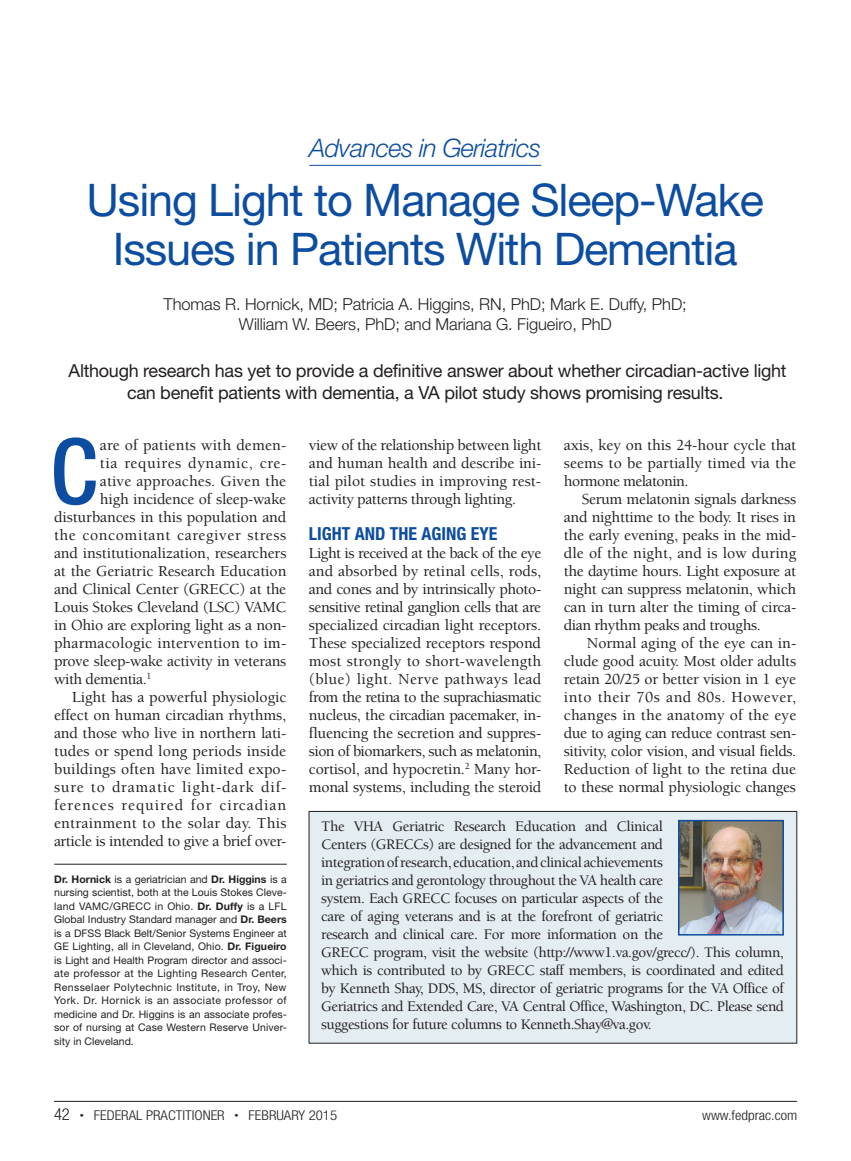
<style>
.page{position:relative;width:851px;height:1161px;background:#fff}
.page>*{position:absolute;margin:0;border:0;box-sizing:border-box;transform-origin:0 0}
.Drop_cap_Para{font:500 condensed 91.35px "Helvetica Neue LT Std";color:#0d4da1}
.t1{font:45px/49.5px "Helvetica Neue LT Std";letter-spacing:-.025em;color:#0d4da1;text-align:center}
.Eyebrow1{font:italic 300 25.5px "Helvetica Neue LT Std";letter-spacing:-.025em;color:#0d4da1}
.dek{font:18px/22.5px "Helvetica Neue LT Std";letter-spacing:-.015em;color:#231f20;text-align:center}
.t2{font:700 condensed 18px "Helvetica Neue LT Std";color:#0d4da1}
.by{font:300 16.5px/19.5px "Helvetica Neue LT Std";letter-spacing:-.005em;color:#231f20;text-align:center}
.t1-2{font:500 15.75px/18px "Berkeley Std";letter-spacing:-.015em;color:#231f20;text-align:justify}
.t2-2{font:500 15.75px/18px "Berkeley Std";letter-spacing:-.02em;color:#231f20;text-align:justify}
.Drop_cap_Para-2{font:500 15.75px "Berkeley Std";letter-spacing:-.005em;color:#231f20}
.Drop_cap_Para-3{font:500 15.75px "Berkeley Std";letter-spacing:.04em;color:#231f20}
.Drop_cap_Para-4{font:500 15.75px "Berkeley Std";letter-spacing:-.025em;color:#231f20}
.Box_text{font:500 15px/18px "Berkeley Std";letter-spacing:-.03em;color:#231f20}
.t3{font:300 condensed 13.5px "Helvetica Neue LT Std";color:#231f20;scale:1.1 1}
.bio{font:10.5px/13.5px "Helvetica Neue LT Std";letter-spacing:.015em;color:#231f20;text-align:justify}
.s1{font-weight:700}
.s2{font-size:16.5px}
.s3{font-size:7.5px}
</style>
<div class="page">
<hr style="left:54px;top:1101px;width:742px;height:1px;background:#231f20">
<hr style="left:309px;top:165px;width:232px;height:1px;background:#0d4da1">
<hr style="left:54px;top:864px;width:233px;height:1px;background:#231f20">
<div style="left:309px;top:811px;width:487px;height:232px;background:#e4edf2"></div>
<div style="left:308px;top:811px;width:489px;height:233px;border:1px solid #231f20"></div>
<img style="left:681px;top:823px;width:99px;height:110px">
<div style="left:678px;top:820px;width:105px;height:116px;border:2px solid #0d4da1"></div>
<p class="Eyebrow1" style="left:309px;top:133px;width:233px">Advances in Geriatrics</p>
<h1 class="t1" style="left:87px;top:175px;width:678px">Using Light to Manage Sleep-Wake<br>Issues in Patients With Dementia</h1>
<p class="by" style="left:164px;top:294px;width:524px">Thomas R. Hornick, MD; Patricia A. Higgins, RN, PhD; Mark E. Duffy, PhD;<br>William W. Beers, PhD; and Mariana G. Figueiro, PhD</p>
<p class="dek" style="left:69px;top:359px;width:719px">Although research has yet to provide a definitive answer about whether circadian-active light can benefit patients with dementia, a VA pilot study shows promising results.</p>
<p class="Drop_cap_Para" style="left:50px;top:417px;width:49px">C</p>
<p class="Drop_cap_Para-2" style="left:100px;top:437px;width:188px">are of patients with demen-</p>
<p class="t1-2" style="left:309px;top:436px;width:234px">view of the relationship between light and human health and describe ini&shy;tial pilot studies in improving rest&shy;activity patterns through lighting.</p>
<h2 class="t2" style="left:309px;top:523px;width:190px">LIGHT AND THE AGING EYE</h2>
<p class="t2-2" style="left:309px;top:544px;width:234px">Light is received at the back of the eye and absorbed by retinal cells, rods, and cones and by intrinsically photo&shy;sensitive retinal ganglion cells that are specialized circadian light receptors.<br>These specialized receptors respond most strongly to short-wavelength (blue) light. Nerve pathways lead from the retina to the suprachiasmatic nucleus, the circadian pacemaker, in&shy;fluencing the secretion and suppres&shy;sion of biomarkers, such as melatonin, cortisol, and hypocretin.<sup>2</sup> Many hor&shy;monal systems, including the steroid</p>
<p class="t2-2" style="left:564px;top:436px;width:234px">axis, key on this 24-hour cycle that seems to be partially timed via the hormone melatonin.</p>
<p class="t1-2" style="left:564px;top:490px;width:234px;text-indent:18px">Serum melatonin signals darkness and nighttime to the body. It rises in the early evening, peaks in the mid&shy;dle of the night, and is low during the daytime hours. Light exposure at night can suppress melatonin, which can in turn alter the timing of circa&shy;dian rhythm peaks and troughs.</p>
<p class="t1-2" style="left:564px;top:634px;width:234px;text-indent:23px">Normal aging of the eye can in&shy;clude good acuity. Most older adults retain 20/25 or better vision in 1 eye into their 70s and 80s. However, changes in the anatomy of the eye due to aging can reduce contrast sen&shy;sitivity, color vision, and visual fields.<br>Reduction of light to the retina due to these normal physiologic changes</p>
<p class="Drop_cap_Para-3" style="left:100px;top:455px;width:188px">tia requires dynamic, cre-</p>
<p class="Drop_cap_Para-2" style="left:100px;top:473px;width:188px">ative approaches. Given the</p>
<p class="Drop_cap_Para-2" style="left:100px;top:491px;width:188px">high incidence of sleep-wake</p>
<p class="Drop_cap_Para-2" style="left:54px;top:509px;width:234px">disturbances in this population and</p>
<p class="Drop_cap_Para-3" style="left:54px;top:527px;width:234px">the concomitant caregiver stress</p>
<p class="Drop_cap_Para-2" style="left:54px;top:545px;width:234px">and institutionalization, researchers</p>
<p class="Drop_cap_Para-2" style="left:54px;top:563px;width:234px">at the Geriatric Research Education</p>
<p class="Drop_cap_Para-2" style="left:54px;top:581px;width:234px">and Clinical Center (GRECC) at the</p>
<p class="Drop_cap_Para-4" style="left:54px;top:599px;width:234px">Louis Stokes Cleveland (LSC) VAMC</p>
<p class="Drop_cap_Para-2" style="left:54px;top:617px;width:234px">in Ohio are exploring light as a non-</p>
<p class="Drop_cap_Para-2" style="left:54px;top:635px;width:234px">pharmacologic intervention to im-</p>
<p class="Drop_cap_Para-2" style="left:54px;top:653px;width:234px">prove sleep-wake activity in veterans</p>
<p class="Drop_cap_Para-4" style="left:54px;top:671px;width:99px">with dementia.<sup>1</sup></p>
<p class="t1-2" style="left:54px;top:688px;width:234px;text-indent:18px">Light has a powerful physiologic effect on human circadian rhythms, and those who live in northern lati&shy;tudes or spend long periods inside buildings often have limited expo&shy;sure to dramatic light-dark dif&shy;ferences required for circadian entrainment to the solar day. This article is intended to give a brief over-</p>
<p class="Box_text" style="left:321px;top:818px;width:464px">The VHA Geriatric Research Education and Clinical<br>Centers (GRECCs) are designed for the advancement and<br>integration of research, education, and clinical achievements<br>in geriatrics and gerontology throughout the VA health care<br>system. Each GRECC focuses on particular aspects of the<br>care of aging veterans and is at the forefront of geriatric<br>research and clinical care. For more information on the<br>GRECC program, visit the website (http://www1.va.gov/grecc/). This column, which is contributed to by GRECC staff members, is coordinated and edited by Kenneth Shay, DDS, MS, director of geriatric programs for the VA Office of Geriatrics and Extended Care, VA Central Office, Washington, DC. Please send suggestions for future columns to Kenneth.Shay@va.gov.</p>
<p class="bio" style="left:54px;top:872px;width:234px"><span class="s1">Dr. Hornick</span> is a geriatrician and <span class="s1">Dr. Higgins</span> is a nursing scientist, both at the Louis Stokes Cleve&shy;land VAMC/GRECC in Ohio. <span class="s1">Dr. Duffy</span> is a LFL Global Industry Standard manager and <span class="s1">Dr. Beers </span>is a DFSS Black Belt/Senior Systems Engineer at GE Lighting, all in Cleveland, Ohio. <span class="s1">Dr. Figueiro </span>is Light and Health Program director and associ&shy;ate professor at the Lighting Research Center, Rensselaer Polytechnic Institute, in Troy, New York. Dr. Hornick is an associate professor of medicine and Dr. Higgins is an associate profes&shy;sor of nursing at Case Western Reserve Univer&shy;sity in Cleveland.</p>
<p class="t3" style="left:54px;top:1107px;width:259px"><span class="s2">42</span> <span class="s3">•</span> FEDERAL PRACTITIONER <span class="s3">•</span> FEBRUARY 2015</p>
<p class="t3" style="left:702px;top:1107px;width:88px">www.fedprac.com</p>
</div>
